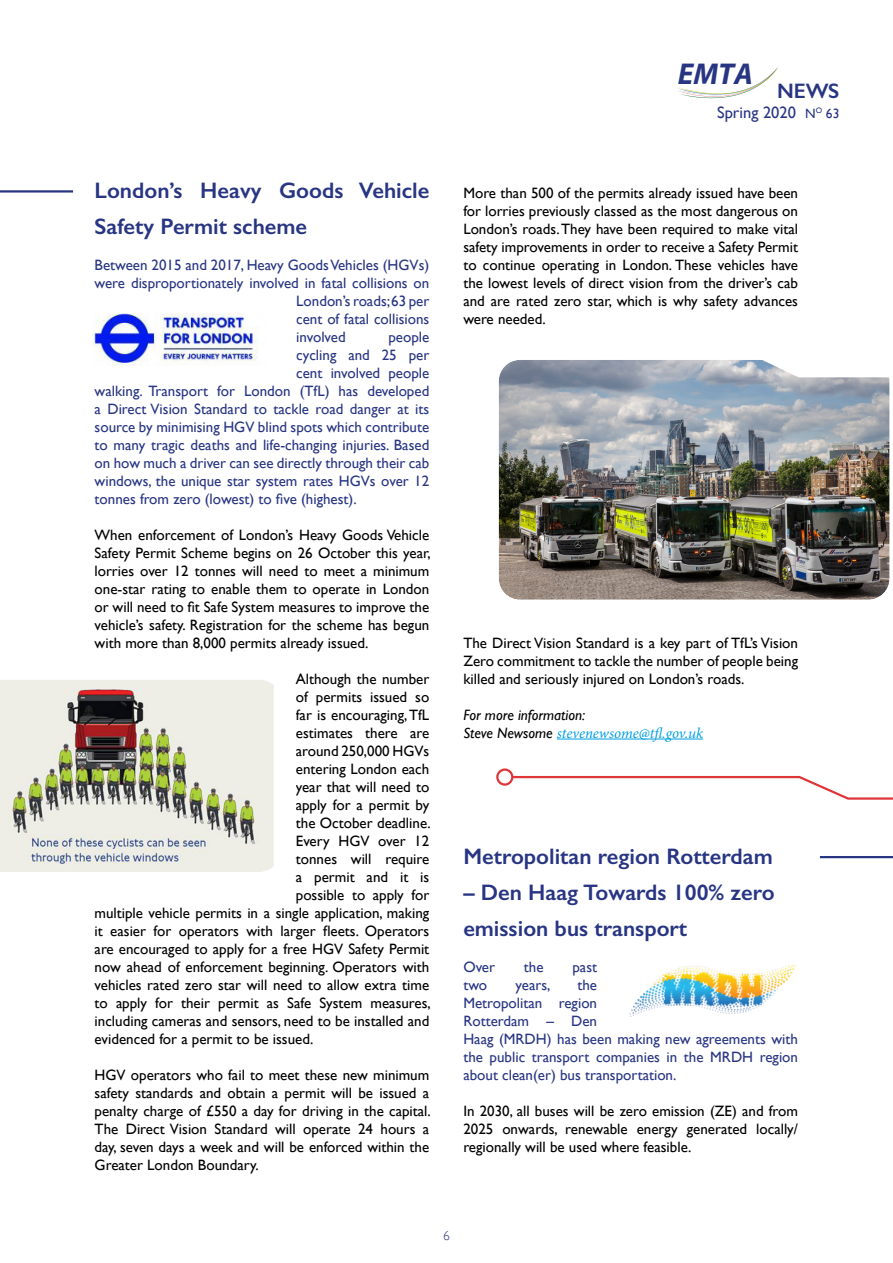
<style>
.page{position:relative;width:893px;height:1263px;background:#fff}
.page>*{position:absolute;margin:0;border:0;box-sizing:border-box;transform-origin:0 0}
.t1{font:italic 700 30.15px "Myriad Pro";color:#283583}
.t2{font:600 22.5px/36px "Gill Sans";color:#283583}
.t3{font:600 21px "Gill Sans";color:#283583}
.t4{font:16.5px "Gill Sans";color:#283583}
.t5{font:15px/18px "Gill Sans";color:#000;text-align:justify}
.t6{font:15px/18px "Gill Sans";color:#283583}
.t7{font:italic 15px "Minion Pro";letter-spacing:-.005em;color:#009fe3}
.t8{font:italic 15px "Gill Sans";color:#000}
.t9{font:300 13.5px "Gill Sans";color:#283583}
.s1{font-size:13.5px}
.s2{font-family:"Gill Sans";color:#000}
</style>
<div class="page">
<hr style="left:0;top:190px;width:73px;height:3px;background:#283583">
<img style="left:93px;top:313px;width:165px;height:53px">
<hr style="left:557px;top:739px;width:146px;height:1px;background:#009fe3">
<img style="left:0;top:680px;width:274px;height:192px">
<img style="left:498px;top:360px;width:392px;height:240px">
<svg style="left:510px;top:775px;width:383px;height:25px"></svg>
<svg style="left:497px;top:770px;width:15px;height:14px"></svg>
<div style="left:496px;top:768px;width:17px;height:18px;border:2px solid #df3539;border-radius:50%"></div>
<img style="left:629px;top:965px;width:167px;height:51px">
<svg style="left:758px;top:360px;width:132px;height:17px"></svg>
<svg style="left:677px;top:67px;width:101px;height:31px"></svg>
<hr style="left:820px;top:856px;width:73px;height:2px;background:#283583">
<h1 class="t1" style="left:678px;top:54px;width:77px">EMTA</h1>
<h3 class="t3" style="left:777px;top:78px;width:64px">NEWS</h3>
<p class="t4" style="left:717px;top:103px;width:124px">Spring 2020 <span class="s1">N</span><sup>O</sup> <span class="s1">63</span></p>
<h2 class="t2" style="left:95px;top:172px;width:336px">London’s Heavy Goods Vehicle<br>Safety Permit scheme</h2>
<p class="t6" style="left:95px;top:256px;width:336px">Between 2015 and 2017, Heavy Goods Vehicles (HGVs)</p>
<p class="t6" style="left:95px;top:274px;width:336px">were disproportionately involved in fatal collisions on</p>
<p class="t6" style="left:296px;top:292px;width:135px">London’s roads; 63 per</p>
<p class="t6" style="left:296px;top:310px;width:135px">cent of fatal collisions</p>
<p class="t6" style="left:296px;top:328px;width:51px">involved</p>
<p class="t6" style="left:388px;top:328px;width:42px">people</p>
<p class="t6" style="left:296px;top:346px;width:135px">cycling and 25 per</p>
<p class="t6" style="left:296px;top:364px;width:135px">cent involved people</p>
<p class="t6" style="left:95px;top:382px;width:336px">walking. Transport for London (TfL) has developed</p>
<p class="t6" style="left:95px;top:400px;width:336px">a Direct Vision Standard to tackle road danger at its</p>
<p class="t6" style="left:95px;top:418px;width:336px">source by minimising HGV blind spots which contribute</p>
<p class="t6" style="left:95px;top:436px;width:336px">to many tragic deaths and life-changing injuries. Based</p>
<p class="t6" style="left:95px;top:454px;width:336px">on how much a driver can see directly through their cab</p>
<p class="t6" style="left:95px;top:472px;width:336px">windows, the unique star system rates HGVs over 12</p>
<p class="t6" style="left:95px;top:490px;width:264px">tonnes from zero (lowest) to five (highest).</p>
<p class="t5" style="left:95px;top:526px;width:338px">When enforcement of London’s Heavy Goods Vehicle Safety Permit Scheme begins on 26 October this year, lorries over 12 tonnes will need to meet a minimum one-star rating to enable them to operate in London or will need to fit Safe System measures to improve the vehicle’s safety. Registration for the scheme has begun with more than 8,000 permits already issued.</p>
<p class="t5" style="left:296px;top:670px;width:135px">Although the number</p>
<p class="t5" style="left:296px;top:688px;width:135px">of permits issued so</p>
<p class="t5" style="left:296px;top:706px;width:135px">far is encouraging, TfL</p>
<p class="t5" style="left:296px;top:724px;width:135px">estimates there are</p>
<p class="t5" style="left:296px;top:742px;width:135px">around 250,000 HGVs</p>
<p class="t5" style="left:296px;top:760px;width:135px">entering London each</p>
<p class="t5" style="left:296px;top:778px;width:135px">year that will need to</p>
<p class="t5" style="left:296px;top:796px;width:135px">apply for a permit by</p>
<p class="t5" style="left:296px;top:814px;width:136px">the October deadline.</p>
<p class="t5" style="left:296px;top:832px;width:135px">Every HGV over 12</p>
<p class="t5" style="left:296px;top:850px;width:135px">tonnes will require</p>
<p class="t5" style="left:296px;top:868px;width:135px">a permit and it is</p>
<p class="t5" style="left:296px;top:886px;width:135px">possible to apply for</p>
<p class="t5" style="left:95px;top:904px;width:336px">multiple vehicle permits in a single application, making</p>
<p class="t5" style="left:95px;top:922px;width:336px">it easier for operators with larger fleets. Operators</p>
<p class="t5" style="left:95px;top:940px;width:336px">are encouraged to apply for a free HGV Safety Permit</p>
<p class="t5" style="left:95px;top:958px;width:336px">now ahead of enforcement beginning. Operators with</p>
<p class="t5" style="left:95px;top:976px;width:336px">vehicles rated zero star will need to allow extra time</p>
<p class="t5" style="left:95px;top:994px;width:338px">to apply for their permit as Safe System measures,</p>
<p class="t5" style="left:95px;top:1012px;width:336px">including cameras and sensors, need to be installed and</p>
<p class="t5" style="left:95px;top:1030px;width:220px">evidenced for a permit to be issued.</p>
<p class="t5" style="left:95px;top:1066px;width:338px">HGV operators who fail to meet these new minimum safety standards and obtain a permit will be issued a penalty charge of £550 a day for driving in the capital.<br>The Direct Vision Standard will operate 24 hours a day, seven days a week and will be enforced within the Greater London Boundary.</p>
<p class="t5" style="left:463px;top:184px;width:336px">More than 500 of the permits already issued have been for lorries previously classed as the most dangerous on London’s roads. They have been required to make vital safety improvements in order to receive a Safety Permit to continue operating in London. These vehicles have the lowest levels of direct vision from the driver’s cab and are rated zero star, which is why safety advances were needed.</p>
<p class="t5" style="left:463px;top:634px;width:336px">The Direct Vision Standard is a key part of TfL’s Vision Zero commitment to tackle the number of people being killed and seriously injured on London’s roads.</p>
<p class="t8" style="left:463px;top:706px;width:123px">For more information:</p>
<p class="t7" style="left:463px;top:722px;width:241px"><span class="s2">Steve Newsome</span> stevenewsome@tfl.gov.uk</p>
<h2 class="t2" style="left:463px;top:838px;width:311px">Metropolitan region Rotterdam</h2>
<h2 class="t2" style="left:463px;top:874px;width:313px">– Den Haag Towards 100% zero emission bus transport</h2>
<p class="t6" style="left:463px;top:958px;width:33px">Over</p>
<p class="t6" style="left:524px;top:958px;width:21px">the</p>
<p class="t6" style="left:572px;top:958px;width:26px">past</p>
<p class="t6" style="left:463px;top:976px;width:25px">two</p>
<p class="t6" style="left:516px;top:976px;width:36px">years,</p>
<p class="t6" style="left:463px;top:976px;width:336px;text-indent:114px">the<br>Metropolitan region<br>Rotterdam – Den<br>Haag (MRDH) has been making new agreements with the public transport companies in the MRDH region about clean(er) bus transportation.</p>
<p class="t5" style="left:463px;top:1102px;width:336px">In 2030, all buses will be zero emission (ZE) and from 2025 onwards, renewable energy generated locally/ regionally will be used where feasible.</p>
<p class="t9" style="left:443px;top:1225px;width:8px">6</p>
</div>
